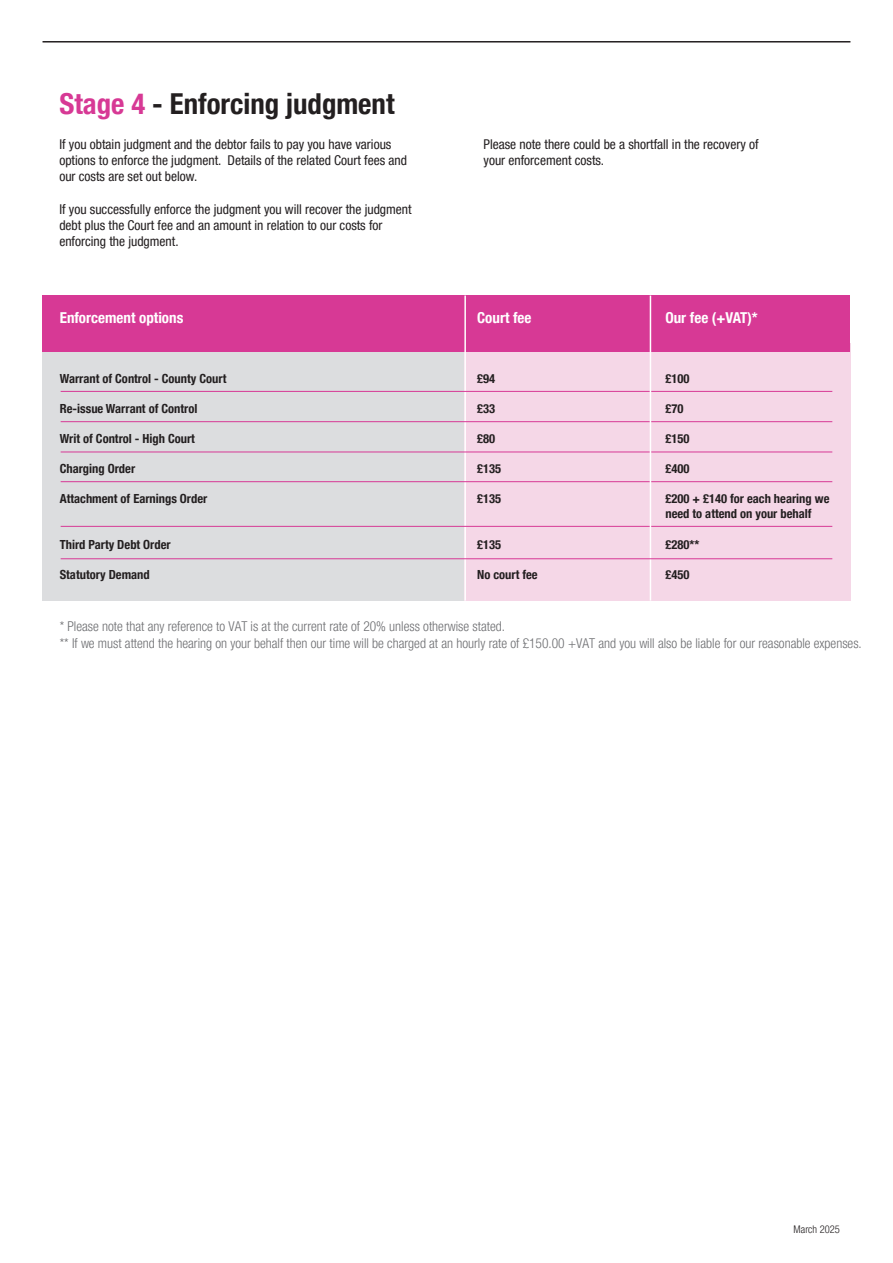
<style>
.page{position:relative;width:893px;height:1263px;background:#fff}
.page>*{position:absolute;margin:0;border:0;box-sizing:border-box;transform-origin:0 0}
.t1{font:700 condensed 28.8px "Helvetica Neue LT Pro";color:#231f20}
.t2{font:700 condensed 15px "Helvetica Neue LT Pro";color:#fff}
.t3{font:condensed 13.5px/16.2px "Helvetica Neue LT Pro";color:#231f20}
.t4{font:300 condensed 13.5px/16.2px "Helvetica Neue LT Pro";color:#6c6d70}
.t5{font:700 condensed 12.6px/15px "Helvetica Neue LT Pro";color:#231f20}
.t6{font:300 condensed 10.5px "Helvetica Neue LT Pro";color:#231f20}
.s1{color:#d73995}
</style>
<div class="page">
<div style="left:43px;top:343px;width:421px;height:258px;background:#dcdddf"></div>
<div style="left:464px;top:343px;width:386px;height:258px;background:#f5d7e7"></div>
<div style="left:43px;top:296px;width:807px;height:56px;background:#d73995"></div>
<hr style="left:43px;top:41px;width:807px;height:2px;background:#231f20">
<hr style="left:464px;top:296px;width:2px;height:305px;background:#fff">
<hr style="left:61px;top:391px;width:771px;height:1px;background:#d73995">
<hr style="left:61px;top:421px;width:771px;height:1px;background:#d73995">
<hr style="left:61px;top:452px;width:771px;height:1px;background:#d73995">
<hr style="left:61px;top:481px;width:771px;height:1px;background:#d73995">
<hr style="left:61px;top:526px;width:771px;height:1px;background:#d73995">
<hr style="left:650px;top:296px;width:1px;height:305px;background:#fff">
<hr style="left:61px;top:558px;width:771px;height:1px;background:#d73995">
<h1 class="t1" style="left:59px;top:87px;width:337px"><span class="s1">Stage 4</span> - Enforcing judgment</h1>
<p class="t3" style="left:59px;top:136px;width:349px">If you obtain judgment and the debtor fails to pay you have various options to enforce the judgment. Details of the related Court fees and our costs are set out below.</p>
<p class="t3" style="left:59px;top:201px;width:354px">If you successfully enforce the judgment you will recover the judgment debt plus the Court fee and an amount in relation to our costs for enforcing the judgment.</p>
<p class="t2" style="left:60px;top:308px;width:125px">Enforcement options</p>
<p class="t5" style="left:60px;top:371px;width:168px">Warrant of Control - County Court</p>
<p class="t5" style="left:60px;top:401px;width:139px">Re-issue Warrant of Control</p>
<p class="t5" style="left:60px;top:431px;width:137px">Writ of Control - High Court</p>
<p class="t5" style="left:60px;top:461px;width:77px">Charging Order</p>
<p class="t5" style="left:60px;top:491px;width:149px">Attachment of Earnings Order</p>
<p class="t5" style="left:60px;top:537px;width:112px">Third Party Debt Order</p>
<p class="t5" style="left:60px;top:567px;width:92px">Statutory Demand</p>
<p class="t3" style="left:484px;top:136px;width:277px">Please note there could be a shortfall in the recovery of your enforcement costs.</p>
<p class="t2" style="left:477px;top:308px;width:56px">Court fee</p>
<p class="t5" style="left:477px;top:371px;width:20px">£94</p>
<p class="t5" style="left:477px;top:401px;width:20px">£33</p>
<p class="t5" style="left:477px;top:431px;width:20px">£80</p>
<p class="t5" style="left:477px;top:461px;width:26px">£135</p>
<p class="t5" style="left:477px;top:491px;width:26px">£135</p>
<p class="t5" style="left:477px;top:537px;width:26px">£135</p>
<p class="t5" style="left:477px;top:567px;width:62px">No court fee</p>
<p class="t2" style="left:665px;top:308px;width:94px">Our fee (+VAT)*</p>
<p class="t5" style="left:665px;top:371px;width:26px">£100</p>
<p class="t5" style="left:665px;top:401px;width:20px">£70</p>
<p class="t5" style="left:665px;top:431px;width:26px">£150</p>
<p class="t5" style="left:665px;top:461px;width:26px">£400</p>
<p class="t5" style="left:665px;top:491px;width:166px">£200 + £140 for each hearing we need to attend on your behalf</p>
<p class="t5" style="left:665px;top:537px;width:35px">£280**</p>
<p class="t5" style="left:665px;top:567px;width:26px">£450</p>
<p class="t4" style="left:60px;top:618px;width:804px">* Please note that any reference to VAT is at the current rate of 20% unless otherwise stated.<br>** If we must attend the hearing on your behalf then our time will be charged at an hourly rate of £150.00 +VAT and you will also be liable for our reasonable expenses.</p>
<p class="t6" style="left:794px;top:1223px;width:48px">March 2025</p>
</div>
